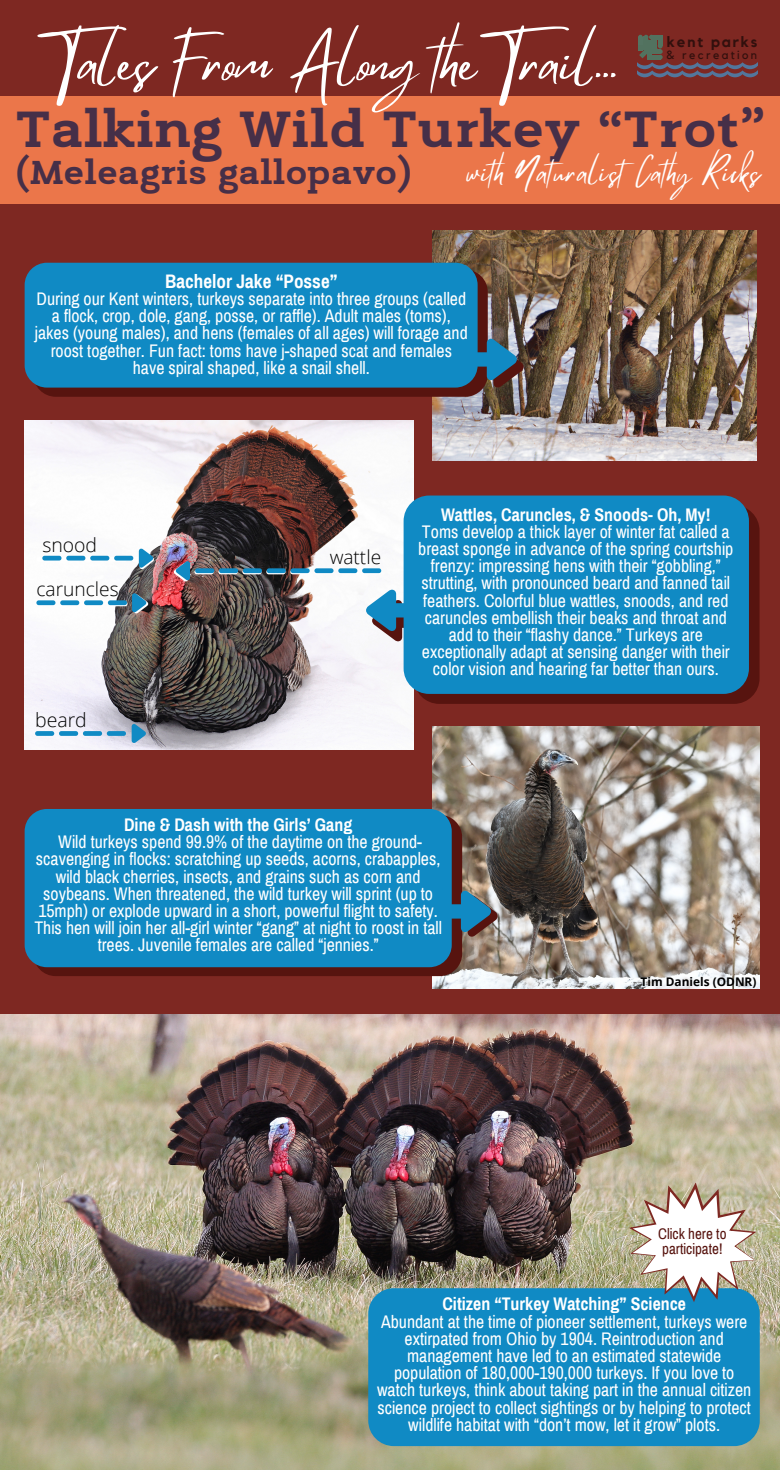
<style>
.page{position:relative;width:780px;height:1470px;background:#7e2822}
.page>*{position:absolute;margin:0;border:0;box-sizing:border-box;transform-origin:0 0}
.t1{font:54px "Mistrully";color:#fff}
.t2{font:900 49.05px "Sean Slab";letter-spacing:.02em;color:#462f48}
.t3{font:900 32px "Sean Slab";letter-spacing:.02em;color:#462f48}
.t4{font:27.85px "Mistrully";letter-spacing:.035em;color:#fff}
.t5{font:300 19.5px "Open Sans";color:#000}
.t6{font:300 19.4px "Open Sans";color:#000}
.t7{font:300 19.2px "Open Sans";color:#000}
.t8{font:700 19.1px "Archivo Narrow";color:#fff}
.t9{font:300 19.1px "Open Sans";color:#000}
.t10{font:17.85px/17.2px "Archivo Narrow";color:#fff;text-align:center}
.t11{font:700 17.85px "Archivo Narrow";color:#fff}
.t12{font:15px/15px "Archivo Narrow";color:#57140f}
.t13{font:700 14.9px "Kollektif";letter-spacing:.13em;color:#000}
.t14{font:11.9px "Kollektif";letter-spacing:.2em;color:#000}
.t15{font:700 11.85px "Open Sans";color:#000}
</style>
<div class="page">
<img style="left:432px;top:231px;width:325px;height:229px">
<img style="left:25px;top:420px;width:389px;height:329px">
<svg style="left:35px;top:720px;width:117px;height:30px;background:#c2d2e2"></svg>
<svg style="left:36px;top:589px;width:118px;height:32px;background:#b7c4cc"></svg>
<svg style="left:36px;top:544px;width:124px;height:33px;background:#cfdce4"></svg>
<img style="left:432px;top:727px;width:328px;height:262px">
<div style="left:414px;top:505px;width:346px;height:199px;background:#57140f;border-radius:26px"></div>
<img style="left:168px;top:554px;width:236px;height:87px">
<div style="left:404px;top:496px;width:345px;height:198px;background:#108ac4;border-radius:26px"></div>
<div style="left:33px;top:270px;width:455px;height:127px;background:#57140f;border-radius:22px"></div>
<svg style="left:478px;top:339px;width:46px;height:49px;background:#466176"></svg>
<div style="left:25px;top:263px;width:453px;height:125px;background:#108ac4;border-radius:22px"></div>
<img style="left:0;top:1014px;width:780px;height:456px">
<div style="left:368px;top:1288px;width:392px;height:158px;background:#108ac4;border-radius:26px"></div>
<div style="left:33px;top:815px;width:429px;height:161px;background:#57140f;border-radius:23px"></div>
<svg style="left:452px;top:891px;width:46px;height:46px;background:#517084"></svg>
<div style="left:25px;top:809px;width:427px;height:158px;background:#108ac4;border-radius:22px"></div>
<div style="left:0;top:96px;width:780px;height:107px;background:#eb764a"></div>
<svg style="left:637px;top:35px;width:121px;height:42px"></svg>
<svg style="left:614px;top:1168px;width:157px;height:148px"></svg>
<p class="t1" style="left:50px;top:20px;width:569px">Tales From Along the Trail...</p>
<p class="t13" style="left:667px;top:35px;width:92px">kent parks</p>
<p class="t14" style="left:666px;top:49px;width:92px">&amp; recreation</p>
<p class="t2" style="left:16px;top:112px;width:751px">Talking Wild Turkey “Trot”</p>
<p class="t3" style="left:16px;top:161px;width:397px">(Meleagris gallopavo)</p>
<p class="t4" style="left:467px;top:151px;width:295px">with NaturalistCathy Ricks</p>
<p class="t8" style="left:165px;top:271px;width:174px">Bachelor Jake “Posse”</p>
<p class="t10" style="left:35px;top:290px;width:434px">During our Kent winters, turkeys separate into three groups (called a flock, crop, dole, gang, posse, or raffle). Adult males (toms), jakes (young males), and hens (females of all ages) will forage and roost together. Fun fact: toms have j-shaped scat and females have spiral shaped, like a snail shell.</p>
<p class="t6" style="left:42px;top:531px;width:56px">snood</p>
<p class="t7" style="left:36px;top:576px;width:84px">caruncles</p>
<p class="t5" style="left:35px;top:706px;width:53px">beard</p>
<p class="t9" style="left:330px;top:543px;width:53px">wattle</p>
<p class="t11" style="left:441px;top:505px;width:271px">Wattles, Caruncles, &amp; Snoods- Oh, My!</p>
<p class="t10" style="left:418px;top:523px;width:317px">Toms develop a thick layer of winter fat called a breast sponge in advance of the spring courtship frenzy: impressing hens with their “gobbling,” strutting, with pronounced beard and fanned tail feathers. Colorful blue wattles, snoods, and red caruncles embellish their beaks and throat and add to their “flashy dance.” Turkeys are exceptionally adapt at sensing danger with their color vision and hearing far better than ours.</p>
<p class="t11" style="left:124px;top:815px;width:230px">Dine &amp; Dash with the Girls’ Gang</p>
<p class="t10" style="left:34px;top:834px;width:409px">Wild turkeys spend 99.9% of the daytime on the ground&shy;scavenging in flocks: scratching up seeds, acorns, crabapples, wild black cherries, insects, and grains such as corn and soybeans. When threatened, the wild turkey will sprint (up to 15mph) or explode upward in a short, powerful flight to safety.<br>This hen will join her all-girl winter “gang” at night to roost in tall trees. Juvenile females are called “jennies.”</p>
<p class="t15" style="left:641px;top:973px;width:117px">Tim Daniels (ODNR)</p>
<p class="t12" style="left:658px;top:1227px;width:70px">Click here to participate!</p>
<p class="t11" style="left:442px;top:1295px;width:245px">Citizen “Turkey Watching” Science</p>
<p class="t10" style="left:377px;top:1313px;width:376px">Abundant at the time of pioneer settlement, turkeys were extirpated from Ohio by 1904. Reintroduction and management have led to an estimated statewide population of 180,000-190,000 turkeys. If you love to watch turkeys, think about taking part in the annual citizen science project to collect sightings or by helping to protect wildlife habitat with “don’t mow, let it grow” plots.</p>
</div>
